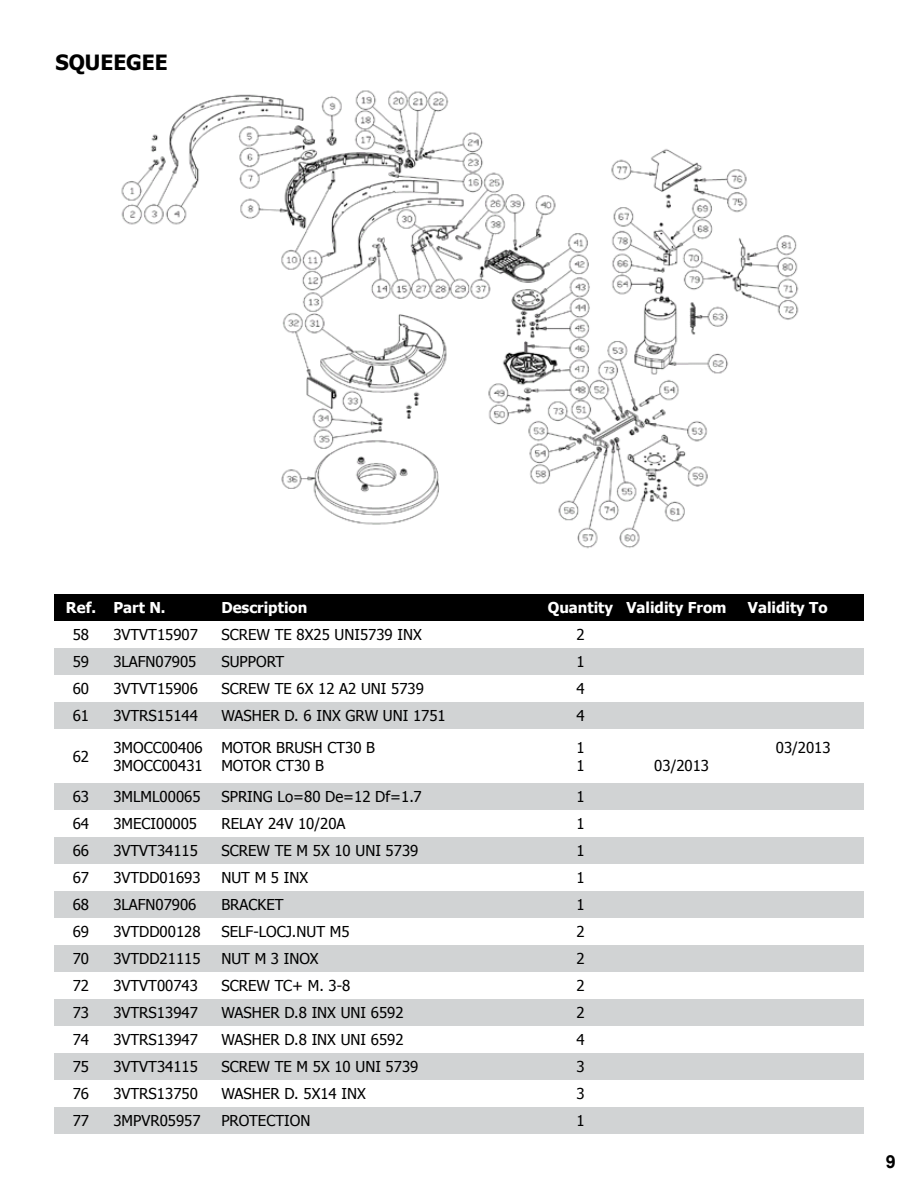
<style>
.page{position:relative;width:918px;height:1188px;background:#fff}
.page>*{position:absolute;margin:0;border:0;box-sizing:border-box;transform-origin:0 0}
.t1{font:700 21px "Tahoma";color:#000}
.t2{font:700 18px "Arial";color:#000}
.t3{font:15px/18px "Tahoma";color:#000}
.t4{font:700 15px "Tahoma";color:#fff}
</style>
<div class="page">
<img style="left:121px;top:90px;width:678px;height:459px">
<div style="left:54px;top:594px;width:810px;height:27px;background:#000"></div>
<svg style="left:54px;top:648px;width:810px;height:486px"></svg>
<h1 class="t1" style="left:56px;top:48px;width:114px">SQUEEGEE</h1>
<p class="t4" style="left:66px;top:597px;width:101px">Ref. Part N.</p>
<p class="t4" style="left:221px;top:597px;width:87px">Description</p>
<p class="t4" style="left:548px;top:597px;width:180px">Quantity Validity From</p>
<p class="t4" style="left:748px;top:597px;width:81px">Validity To</p>
<p class="t3" style="left:73px;top:625px;width:18px">58</p>
<p class="t3" style="left:113px;top:625px;width:86px">3VTVT15907</p>
<p class="t3" style="left:221px;top:625px;width:202px">SCREW TE 8X25 UNI5739 INX</p>
<p class="t3" style="left:576px;top:625px;width:10px">2</p>
<p class="t3" style="left:73px;top:652px;width:18px">59</p>
<p class="t3" style="left:113px;top:652px;width:85px">3LAFN07905</p>
<p class="t3" style="left:221px;top:652px;width:65px">SUPPORT</p>
<p class="t3" style="left:576px;top:652px;width:10px">1</p>
<p class="t3" style="left:73px;top:679px;width:18px">60</p>
<p class="t3" style="left:113px;top:679px;width:86px">3VTVT15906</p>
<p class="t3" style="left:221px;top:679px;width:204px">SCREW TE 6X 12 A2 UNI 5739</p>
<p class="t3" style="left:576px;top:679px;width:10px">4</p>
<p class="t3" style="left:73px;top:706px;width:18px">61</p>
<p class="t3" style="left:113px;top:706px;width:86px">3VTRS15144</p>
<p class="t3" style="left:221px;top:706px;width:226px">WASHER D. 6 INX GRW UNI 1751</p>
<p class="t3" style="left:576px;top:706px;width:10px">4</p>
<p class="t3" style="left:73px;top:747px;width:18px">62</p>
<p class="t3" style="left:113px;top:738px;width:91px">3MOCC00406<br>3MOCC00431</p>
<p class="t3" style="left:221px;top:738px;width:155px">MOTOR BRUSH CT30 B<br>MOTOR CT30 B</p>
<p class="t3" style="left:576px;top:738px;width:10px">1<br>1</p>
<p class="t3" style="left:776px;top:738px;width:56px">03/2013</p>
<p class="t3" style="left:654px;top:756px;width:56px">03/2013</p>
<p class="t3" style="left:73px;top:787px;width:18px">63</p>
<p class="t3" style="left:113px;top:787px;width:89px">3MLML00065</p>
<p class="t3" style="left:221px;top:787px;width:202px">SPRING Lo=80 De=12 Df=1.7</p>
<p class="t3" style="left:576px;top:787px;width:10px">1</p>
<p class="t3" style="left:73px;top:814px;width:18px">64</p>
<p class="t3" style="left:113px;top:814px;width:85px">3MECI00005</p>
<p class="t3" style="left:221px;top:814px;width:126px">RELAY 24V 10/20A</p>
<p class="t3" style="left:576px;top:814px;width:10px">1</p>
<p class="t3" style="left:73px;top:841px;width:18px">66</p>
<p class="t3" style="left:113px;top:841px;width:86px">3VTVT34115</p>
<p class="t3" style="left:221px;top:841px;width:199px">SCREW TE M 5X 10 UNI 5739</p>
<p class="t3" style="left:576px;top:841px;width:10px">1</p>
<p class="t3" style="left:73px;top:868px;width:18px">67</p>
<p class="t3" style="left:113px;top:868px;width:89px">3VTDD01693</p>
<p class="t3" style="left:221px;top:868px;width:88px">NUT M 5 INX</p>
<p class="t3" style="left:576px;top:868px;width:10px">1</p>
<p class="t3" style="left:73px;top:895px;width:18px">68</p>
<p class="t3" style="left:113px;top:895px;width:85px">3LAFN07906</p>
<p class="t3" style="left:221px;top:895px;width:64px">BRACKET</p>
<p class="t3" style="left:576px;top:895px;width:10px">1</p>
<p class="t3" style="left:73px;top:922px;width:18px">69</p>
<p class="t3" style="left:113px;top:922px;width:89px">3VTDD00128</p>
<p class="t3" style="left:221px;top:922px;width:130px">SELF-LOCJ.NUT M5</p>
<p class="t3" style="left:576px;top:922px;width:10px">2</p>
<p class="t3" style="left:73px;top:949px;width:18px">70</p>
<p class="t3" style="left:113px;top:949px;width:89px">3VTDD21115</p>
<p class="t3" style="left:221px;top:949px;width:99px">NUT M 3 INOX</p>
<p class="t3" style="left:576px;top:949px;width:10px">2</p>
<p class="t3" style="left:73px;top:976px;width:18px">72</p>
<p class="t3" style="left:113px;top:976px;width:86px">3VTVT00743</p>
<p class="t3" style="left:221px;top:976px;width:131px">SCREW TC+ M. 3-8</p>
<p class="t3" style="left:576px;top:976px;width:10px">2</p>
<p class="t3" style="left:73px;top:1003px;width:18px">73</p>
<p class="t3" style="left:113px;top:1003px;width:86px">3VTRS13947</p>
<p class="t3" style="left:221px;top:1003px;width:184px">WASHER D.8 INX UNI 6592</p>
<p class="t3" style="left:576px;top:1003px;width:10px">2</p>
<p class="t3" style="left:73px;top:1030px;width:18px">74</p>
<p class="t3" style="left:113px;top:1030px;width:86px">3VTRS13947</p>
<p class="t3" style="left:221px;top:1030px;width:184px">WASHER D.8 INX UNI 6592</p>
<p class="t3" style="left:576px;top:1030px;width:10px">4</p>
<p class="t3" style="left:73px;top:1057px;width:18px">75</p>
<p class="t3" style="left:113px;top:1057px;width:86px">3VTVT34115</p>
<p class="t3" style="left:221px;top:1057px;width:199px">SCREW TE M 5X 10 UNI 5739</p>
<p class="t3" style="left:576px;top:1057px;width:10px">3</p>
<p class="t3" style="left:73px;top:1084px;width:18px">76</p>
<p class="t3" style="left:113px;top:1084px;width:86px">3VTRS13750</p>
<p class="t3" style="left:221px;top:1084px;width:146px">WASHER D. 5X14 INX</p>
<p class="t3" style="left:576px;top:1084px;width:10px">3</p>
<p class="t3" style="left:73px;top:1111px;width:18px">77</p>
<p class="t3" style="left:113px;top:1111px;width:89px">3MPVR05957</p>
<p class="t3" style="left:221px;top:1111px;width:91px">PROTECTION</p>
<p class="t3" style="left:576px;top:1111px;width:10px">1</p>
<p class="t2" style="left:886px;top:1149px;width:12px">9</p>
</div>
